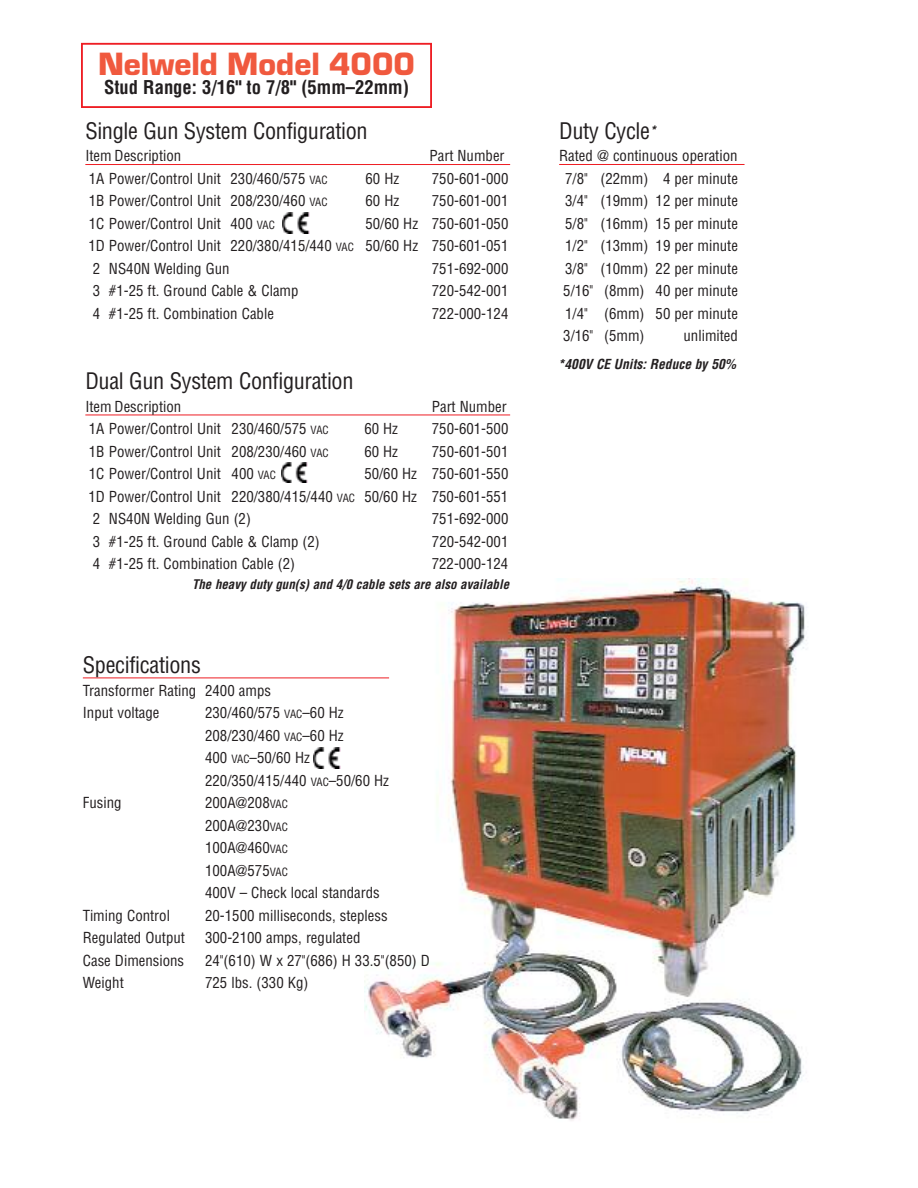
<style>
.page{position:relative;width:918px;height:1188px;background:#fff}
.page>*{position:absolute;margin:0;border:0;box-sizing:border-box;transform-origin:0 0}
.t1{font:33.45px "Eurostile T Blac";color:#f0593e}
.t2{font:condensed 22.35px "Helvetica";letter-spacing:-.015em;color:#231f20}
.t3{font:condensed 22.2px "Helvetica";letter-spacing:-.015em;color:#231f20}
.t4{font:700 condensed 18.6px "Helvetica";color:#231f20}
.t5{font:condensed 14.85px/22.5px "Helvetica";color:#231f20}
.t6{font:italic 700 condensed 13.5px "Helvetica";color:#231f20}
.t7{font:italic 700 condensed 12.9px "Helvetica";color:#231f20}
.s1{font-size:11.1px}
</style>
<div class="page">
<div style="left:81px;top:43px;width:351px;height:65px;border:2px solid #ee1e24"></div>
<img style="left:364px;top:579px;width:443px;height:542px">
<hr style="left:83px;top:678px;width:306px;height:1px;background:#ee1d23">
<hr style="left:85px;top:164px;width:425px;height:1px;background:#ee1d23">
<img style="left:283px;top:213px;width:27px;height:20px">
<hr style="left:85px;top:415px;width:425px;height:1px;background:#ee1d23">
<img style="left:281px;top:463px;width:27px;height:20px">
<img style="left:314px;top:748px;width:27px;height:20px">
<hr style="left:559px;top:164px;width:186px;height:1px;background:#ee1d23">
<h1 class="t1" style="left:98px;top:43px;width:318px">Nelweld Model 4000</h1>
<p class="t4" style="left:104px;top:77px;width:306px">Stud Range: 3/16" to 7/8" (5mm–22mm)</p>
<h3 class="t3" style="left:85px;top:118px;width:284px">Single Gun System Configuration</h3>
<p class="t5" style="left:85px;top:145px;width:97px">Item Description</p>
<p class="t5" style="left:430px;top:145px;width:76px">Part Number</p>
<p class="t5" style="left:89px;top:167px;width:240px">1A Power/Control Unit 230/460/575 <span class="s1">VAC</span></p>
<p class="t5" style="left:365px;top:167px;width:35px">60 Hz</p>
<p class="t5" style="left:432px;top:167px;width:78px">750-601-000</p>
<p class="t5" style="left:89px;top:190px;width:240px">1B Power/Control Unit 208/230/460 <span class="s1">VAC</span></p>
<p class="t5" style="left:365px;top:190px;width:35px">60 Hz</p>
<p class="t5" style="left:432px;top:190px;width:78px">750-601-001</p>
<p class="t5" style="left:89px;top:212px;width:188px">1C Power/Control Unit 400 <span class="s1">VAC</span></p>
<p class="t5" style="left:365px;top:212px;width:144px">50/60 Hz 750-601-050</p>
<p class="t5" style="left:88px;top:235px;width:422px">1D Power/Control Unit 220/380/415/440 <span class="s1">VAC</span> 50/60 Hz 750-601-051</p>
<p class="t5" style="left:93px;top:257px;width:138px">2 NS40N Welding Gun</p>
<p class="t5" style="left:432px;top:257px;width:78px">751-692-000</p>
<p class="t5" style="left:93px;top:280px;width:207px">3 #1-25 ft. Ground Cable &amp; Clamp</p>
<p class="t5" style="left:432px;top:280px;width:78px">720-542-001</p>
<p class="t5" style="left:93px;top:302px;width:183px">4 #1-25 ft. Combination Cable</p>
<p class="t5" style="left:432px;top:302px;width:78px">722-000-124</p>
<h3 class="t3" style="left:85px;top:369px;width:270px">Dual Gun System Configuration</h3>
<p class="t5" style="left:85px;top:395px;width:97px">Item Description</p>
<p class="t5" style="left:432px;top:395px;width:76px">Part Number</p>
<p class="t5" style="left:89px;top:418px;width:241px">1A Power/Control Unit 230/460/575 <span class="s1">VAC</span></p>
<p class="t5" style="left:364px;top:418px;width:35px">60 Hz</p>
<p class="t5" style="left:432px;top:418px;width:78px">750-601-500</p>
<p class="t5" style="left:89px;top:440px;width:241px">1B Power/Control Unit 208/230/460 <span class="s1">VAC</span></p>
<p class="t5" style="left:364px;top:440px;width:35px">60 Hz</p>
<p class="t5" style="left:432px;top:440px;width:78px">750-601-501</p>
<p class="t5" style="left:89px;top:463px;width:189px">1C Power/Control Unit 400 <span class="s1">VAC</span></p>
<p class="t5" style="left:364px;top:463px;width:146px">50/60 Hz 750-601-550</p>
<p class="t5" style="left:88px;top:485px;width:422px">1D Power/Control Unit 220/380/415/440 <span class="s1">VAC</span> 50/60 Hz 750-601-551</p>
<p class="t5" style="left:93px;top:508px;width:160px">2 NS40N Welding Gun (2)</p>
<p class="t5" style="left:432px;top:508px;width:78px">751-692-000</p>
<p class="t5" style="left:93px;top:530px;width:228px">3 #1-25 ft. Ground Cable &amp; Clamp (2)</p>
<p class="t5" style="left:432px;top:530px;width:78px">720-542-001</p>
<p class="t5" style="left:93px;top:553px;width:204px">4 #1-25 ft. Combination Cable (2)</p>
<p class="t5" style="left:432px;top:553px;width:78px">722-000-124</p>
<p class="t7" style="left:192px;top:577px;width:319px">The heavy duty gun(s) and 4/0 cable sets are also available</p>
<h2 class="t2" style="left:83px;top:653px;width:120px">Specifications</h2>
<p class="t5" style="left:83px;top:679px;width:190px">Transformer Rating 2400 amps<br>Input voltage</p>
<p class="t5" style="left:205px;top:702px;width:186px">230/460/575 <span class="s1">VAC</span>–60 Hz<br>208/230/460 <span class="s1">VAC</span>–60 Hz<br>400 <span class="s1">VAC</span>–50/60 Hz<br>220/350/415/440 <span class="s1">VAC</span>–50/60 Hz</p>
<p class="t5" style="left:83px;top:792px;width:40px">Fusing</p>
<p class="t5" style="left:205px;top:792px;width:176px">200A@208<span class="s1">VAC<br></span>200A@230<span class="s1">VAC<br></span>100A@460<span class="s1">VAC<br></span>100A@575<span class="s1">VAC<br></span>400V – Check local standards</p>
<p class="t5" style="left:83px;top:904px;width:89px">Timing Control</p>
<p class="t5" style="left:205px;top:904px;width:184px">20-1500 milliseconds, stepless</p>
<p class="t5" style="left:83px;top:927px;width:104px">Regulated Output</p>
<p class="t5" style="left:205px;top:927px;width:157px">300-2100 amps, regulated</p>
<p class="t5" style="left:83px;top:949px;width:103px">Case Dimensions</p>
<p class="t5" style="left:205px;top:949px;width:226px">24"(610) W x 27"(686) H 33.5"(850) D</p>
<p class="t5" style="left:83px;top:972px;width:42px">Weight</p>
<p class="t5" style="left:205px;top:972px;width:105px">725 lbs. (330 Kg)</p>
<h2 class="t2" style="left:559px;top:118px;width:99px">Duty Cycle<sup>*</sup></h2>
<p class="t5" style="left:559px;top:145px;width:180px;text-align:justify">Rated @ continuous operation 7/8" (22mm) 4 per minute 3/4" (19mm) 12 per minute 5/8" (16mm) 15 per minute 1/2" (13mm) 19 per minute 3/8" (10mm) 22 per minute 5/16" (8mm) 40 per minute 1/4" (6mm) 50 per minute 3/16" (5mm)</p>
<p class="t5" style="left:684px;top:325px;width:56px">unlimited</p>
<p class="t6" style="left:558px;top:357px;width:180px">*400V CE Units: Reduce by 50%</p>
</div>
